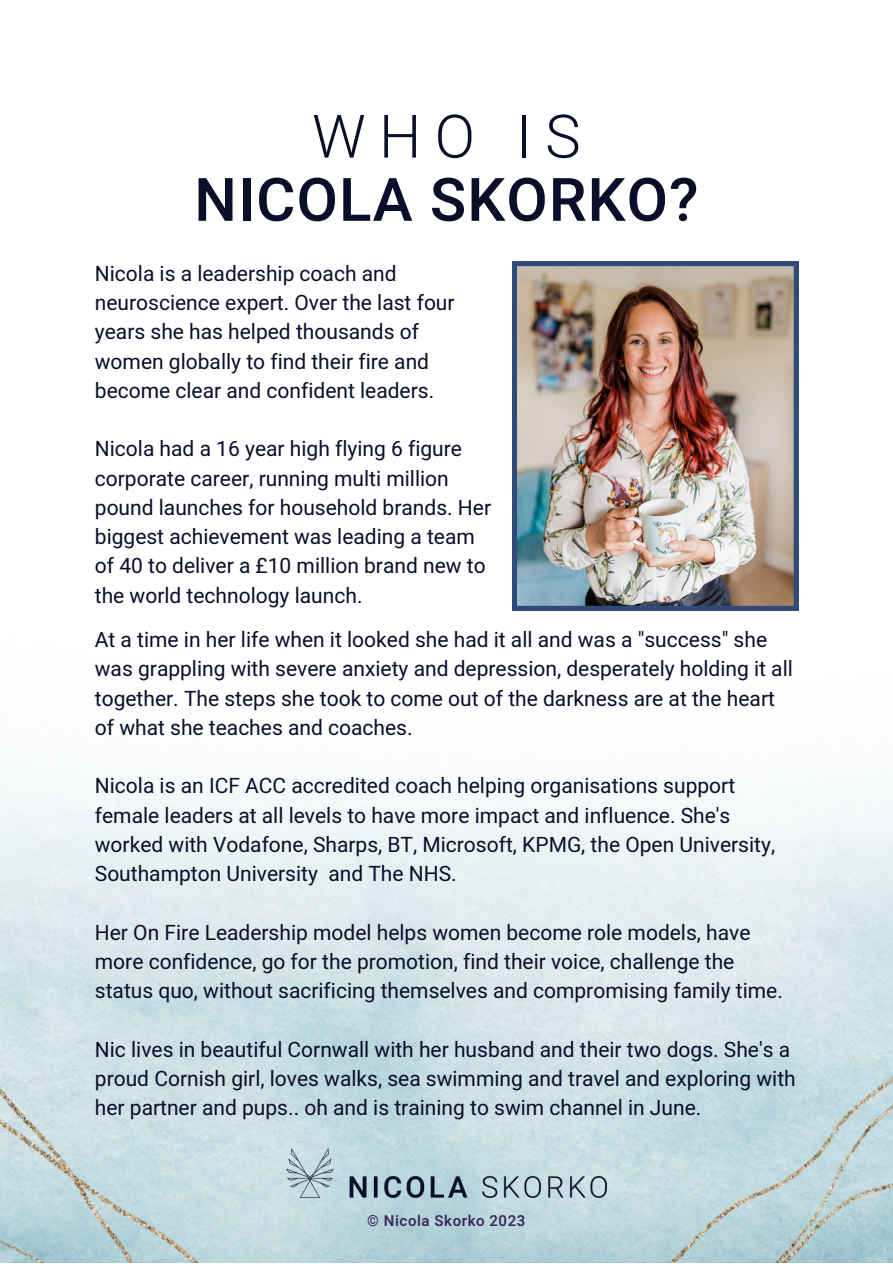
<style>
.page{position:relative;width:893px;height:1264px;background:#fff}
.page>*{position:absolute;margin:0;border:0;box-sizing:border-box;transform-origin:0 0}
.t1{font:500 60px "Heebo";letter-spacing:.02em;color:#0a0e29}
.t2{font:300 60px "Heebo";color:#0a0e29}
.t3{font:21px/29.2px "Heebo";color:#0a0e29}
.t4{font:500 15px "Heebo";letter-spacing:.04em;color:#392256}
</style>
<div class="page">
<img style="left:0;top:261px;width:892px;height:1001px">
<img style="left:0;top:873px;width:286px;height:389px">
<img style="left:606px;top:995px;width:286px;height:267px">
<img style="left:512px;top:262px;width:286px;height:348px">
<img style="left:287px;top:1148px;width:319px;height:49px">
<p class="t2" style="left:312px;top:95px;width:270px">WHO IS</p>
<p class="t1" style="left:194px;top:158px;width:505px">NICOLA SKORKO?</p>
<p class="t3" style="left:95px;top:260px;width:361px">Nicola is a leadership coach and neuroscience expert. Over the last four years she has helped thousands of women globally to find their fire and become clear and confident leaders.</p>
<p class="t3" style="left:95px;top:435px;width:397px">Nicola had a 16 year high flying 6 figure corporate career, running multi million pound launches for household brands. Her biggest achievement was leading a team of 40 to deliver a £10 million brand new to the world technology launch.</p>
<p class="t3" style="left:95px;top:626px;width:699px">At a time in her life when it looked she had it all and was a "success" she was grappling with severe anxiety and depression, desperately holding it all together. The steps she took to come out of the darkness are at the heart of what she teaches and coaches.</p>
<p class="t3" style="left:95px;top:772px;width:681px">Nicola is an ICF ACC accredited coach helping organisations support female leaders at all levels to have more impact and influence. She's worked with Vodafone, Sharps, BT, Microsoft, KPMG, the Open University, Southampton University and The NHS.</p>
<p class="t3" style="left:95px;top:918px;width:689px">Her On Fire Leadership model helps women become role models, have more confidence, go for the promotion, find their voice, challenge the status quo, without sacrificing themselves and compromising family time.</p>
<p class="t3" style="left:95px;top:1035px;width:702px">Nic lives in beautiful Cornwall with her husband and their two dogs. She's a proud Cornish girl, loves walks, sea swimming and travel and exploring with her partner and pups.. oh and is training to swim channel in June.</p>
<p class="t4" style="left:367px;top:1209px;width:160px">© Nicola Skorko 2023</p>
</div>
